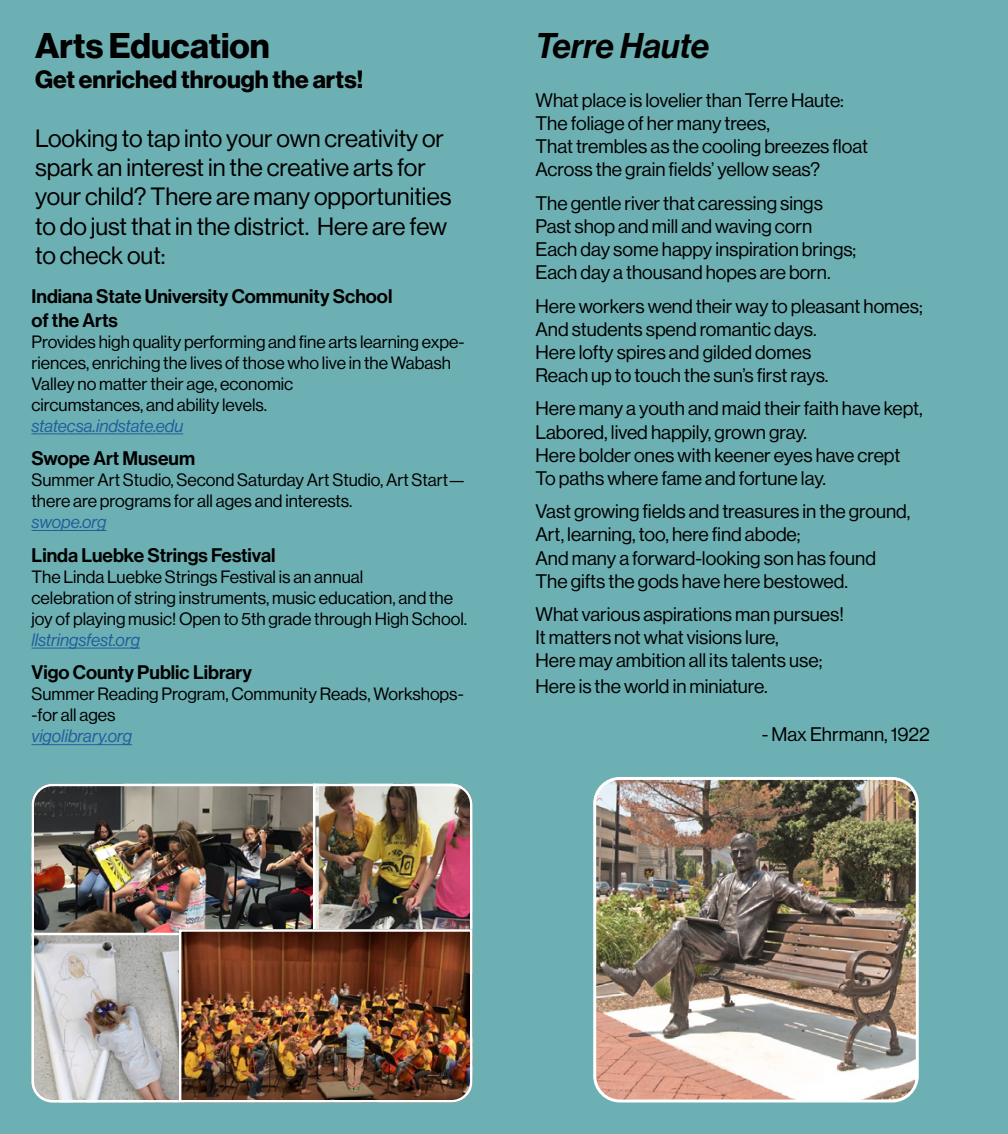
<style>
.page{position:relative;width:1008px;height:1134px;background:#6db0b3}
.page>*{position:absolute;margin:0;border:0;box-sizing:border-box;transform-origin:0 0}
.t1{font:35px "N Haas Grotesk DS Pro 75 Bd";color:#000}
.t2{font:35px "N Haas Grotesk DS Pro 66 Md It";color:#000}
.t3{font:24.5px/29.4px "N Haas Grotesk DS Pro 55 Rg";color:#000}
.t4{font:24.5px "N Haas Grotesk DS Pro 75 Bd";color:#000}
.t5{font:19.25px/23.1px "N Haas Grotesk DS Pro 55 Rg";color:#000}
.t6{font:19.25px/23.1px "N Haas Grotesk DS Pro 65 Md";color:#000}
.t7{font:17.5px/21px "N Haas Grotesk DS Pro 55 Rg";color:#000}
.t8{font:17.5px "N Haas Grotesk DS Pro 56 It";color:#215e9e}
</style>
<div class="page">
<hr style="left:32px;top:434px;width:151px;height:1px;background:#215e9e">
<hr style="left:32px;top:530px;width:75px;height:1px;background:#215e9e">
<hr style="left:32px;top:648px;width:108px;height:1px;background:#215e9e">
<hr style="left:32px;top:744px;width:100px;height:1px;background:#215e9e">
<img style="left:31px;top:783px;width:442px;height:320px">
<img style="left:178px;top:928px;width:295px;height:175px">
<img style="left:597px;top:781px;width:318px;height:318px">
<div style="left:593px;top:777px;width:326px;height:326px;border:3px solid #fff;border-radius:25px"></div>
<h1 class="t1" style="left:35px;top:26px;width:236px">Arts Education</h1>
<p class="t4" style="left:35px;top:65px;width:330px">Get enriched through the arts!</p>
<p class="t3" style="left:35px;top:124px;width:418px">Looking to tap into your own creativity or spark an interest in the creative arts for your child? There are many opportunities to do just that in the district. Here are few to check out:</p>
<p class="t6" style="left:32px;top:285px;width:362px">Indiana State University Community School of the Arts</p>
<p class="t7" style="left:32px;top:331px;width:435px">Provides high quality performing and fine arts learning expe&shy;riences, enriching the lives of those who live in the Wabash Valley no matter their age, economic<br>circumstances, and ability levels.</p>
<p class="t8" style="left:32px;top:416px;width:153px">statecsa.indstate.edu</p>
<p class="t6" style="left:32px;top:447px;width:165px">Swope Art Museum</p>
<p class="t7" style="left:32px;top:470px;width:436px">Summer Art Studio, Second Saturday Art Studio, Art Start— there are programs for all ages and interests.</p>
<p class="t8" style="left:32px;top:512px;width:77px">swope.org</p>
<p class="t6" style="left:32px;top:544px;width:246px">Linda Luebke Strings Festival</p>
<p class="t7" style="left:32px;top:566px;width:437px">The Linda Luebke Strings Festival is an annual<br>celebration of string instruments, music education, and the joy of playing music! Open to 5th grade through High School.</p>
<p class="t8" style="left:32px;top:630px;width:110px">llstringsfest.org</p>
<p class="t6" style="left:32px;top:661px;width:222px">Vigo County Public Library</p>
<p class="t7" style="left:32px;top:684px;width:434px">Summer Reading Program, Community Reads, Workshops--for all ages</p>
<p class="t8" style="left:32px;top:726px;width:102px">vigolibrary.org</p>
<h1 class="t2" style="left:536px;top:26px;width:175px">Terre Haute</h1>
<p class="t5" style="left:536px;top:89px;width:334px">What place is lovelier than Terre Haute:<br>The foliage of her many trees,<br>That trembles as the cooling breezes float Across the grain fields’ yellow seas?</p>
<p class="t5" style="left:536px;top:192px;width:322px">The gentle river that caressing sings Past shop and mill and waving corn Each day some happy inspiration brings; Each day a thousand hopes are born.</p>
<p class="t5" style="left:536px;top:294px;width:389px">Here workers wend their way to pleasant homes; And students spend romantic days.<br>Here lofty spires and gilded domes<br>Reach up to touch the sun’s first rays.</p>
<p class="t5" style="left:536px;top:397px;width:389px">Here many a youth and maid their faith have kept, Labored, lived happily, grown gray.<br>Here bolder ones with keener eyes have crept To paths where fame and fortune lay.</p>
<p class="t5" style="left:536px;top:500px;width:377px">Vast growing fields and treasures in the ground, Art, learning, too, here find abode;<br>And many a forward-looking son has found The gifts the gods have here bestowed.</p>
<p class="t5" style="left:536px;top:603px;width:310px">What various aspirations man pursues!<br>It matters not what visions lure,<br>Here may ambition all its talents use;</p>
<p class="t5" style="left:536px;top:674px;width:234px">Here is the world in miniature.</p>
<p class="t5" style="left:762px;top:723px;width:170px">- Max Ehrmann, 1922</p>
</div>
